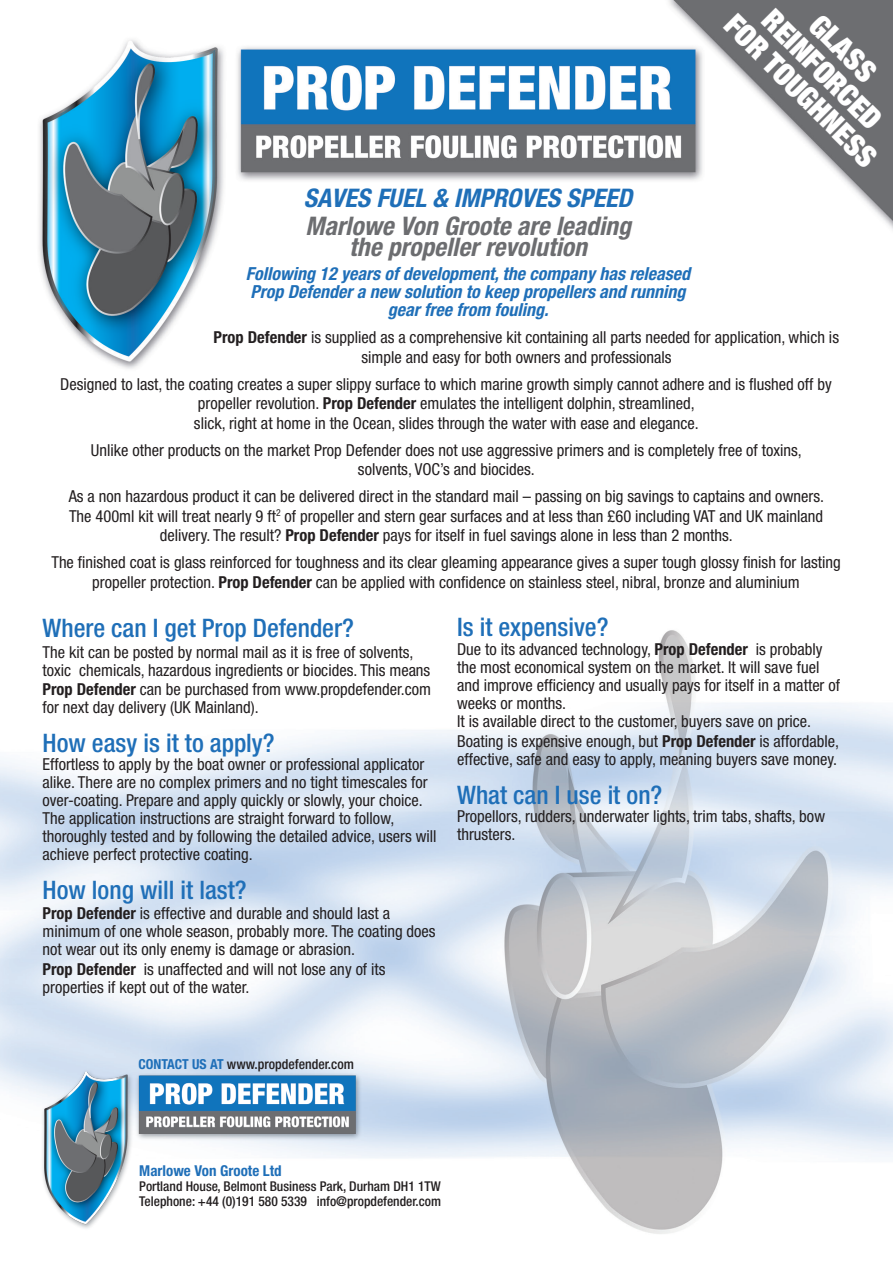
<style>
.page{position:relative;width:893px;height:1263px;background:#fff}
.page>*{position:absolute;margin:0;border:0;box-sizing:border-box;transform-origin:0 0}
.t1{font:900 condensed 30px "Helvetica Neue LT Std";color:#fff}
.t2{font:italic 700 condensed 25.65px/20.9px "Helvetica Neue LT Std";color:#6c6d70;text-align:center}
.t3{font:italic 700 condensed 25.65px "Helvetica Neue LT Std";color:#1f6fb8}
.t4{font:500 condensed 25.5px "Helvetica Neue LT Std";color:#1f6fb8}
.t5{font:italic 700 condensed 18px/18px "Helvetica Neue LT Std";color:#1f6fb8;text-align:center}
.t6{font:condensed 16.5px/18px "Helvetica Neue LT Std";color:#231f20}
.t7{font:700 condensed 15px "Helvetica Neue LT Std";color:#1f6fb8}
.t8{font:500 condensed 13.8px "Helvetica Neue LT Std";color:#231f20}
.t9{font:500 condensed 13.5px/15px "Helvetica Neue LT Std";color:#231f20}
.s1{font-weight:700}
.s2{font-weight:700;color:#1f6fb8}
</style>
<div class="page">
<img style="left:0;top:0;width:893px;height:1234px">
<img style="left:30px;top:1063px;width:339px;height:170px">
<h2 class="t3" style="left:304px;top:183px;width:330px">SAVES FUEL &amp; IMPROVES SPEED</h2>
<h2 class="t2" style="left:305px;top:216px;width:327px">Marlowe Von Groote are leading the propeller revolution</h2>
<p class="t5" style="left:246px;top:265px;width:446px">Following 12 years of development, the company has released<br>Prop Defender a new solution to keep propellers and running gear free from fouling.</p>
<h1 class="t1" style="left:781px;top:1px;width:156px;rotate:45deg">REINFORCED</h1>
<h1 class="t1" style="left:828px;top:6px;width:82px;rotate:45deg">GLASS</h1>
<h1 class="t1" style="left:743px;top:6px;width:203px;rotate:45deg">FOR TOUGHNESS</h1>
<p class="t6" style="left:361px;top:327px;width:479px;line-height:19.5px;text-indent:-148px"><span class="s1">Prop Defender</span> is supplied as a comprehensive kit containing all parts needed for application, which is simple and easy for both owners and professionals</p>
<p class="t6" style="left:60px;top:374px;width:773px;line-height:19.5px;text-align:center">Designed to last, the coating creates a super slippy surface to which marine growth simply cannot adhere and is flushed off by propeller revolution. <span class="s1">Prop Defender</span> emulates the intelligent dolphin, streamlined,<br>slick, right at home in the Ocean, slides through the water with ease and elegance.</p>
<p class="t6" style="left:91px;top:440px;width:712px;line-height:19.5px;text-align:center">Unlike other products on the market Prop Defender does not use aggressive primers and is completely free of toxins, solvents, VOC’s and biocides.</p>
<p class="t6" style="left:69px;top:486px;width:757px;line-height:19.5px;text-align:center">As a non hazardous product it can be delivered direct in the standard mail – passing on big savings to captains and owners.<br>The 400ml kit will treat nearly 9 ft<sup>2</sup> of propeller and stern gear surfaces and at less than £60 including VAT and UK mainland delivery. The result? <span class="s1">Prop Defender</span> pays for itself in fuel savings alone in less than 2 months.</p>
<p class="t6" style="left:51px;top:552px;width:791px;line-height:19.5px;text-align:center">The finished coat is glass reinforced for toughness and its clear gleaming appearance gives a super tough glossy finish for lasting propeller protection. <span class="s1">Prop Defender</span> can be applied with confidence on stainless steel, nibral, bronze and aluminium</p>
<h3 class="t4" style="left:43px;top:613px;width:313px">Where can I get Prop Defender?</h3>
<p class="t6" style="left:43px;top:643px;width:389px">The kit can be posted by normal mail as it is free of solvents, toxic chemicals, hazardous ingredients or biocides. This means</p>
<p class="t6" style="left:43px;top:680px;width:390px"><span class="s1">Prop Defender</span> can be purchased from www.propdefender.com for next day delivery (UK Mainland).</p>
<h3 class="t4" style="left:43px;top:728px;width:234px">How easy is it to apply?</h3>
<p class="t6" style="left:43px;top:755px;width:396px">Effortless to apply by the boat owner or professional applicator alike. There are no complex primers and no tight timescales for over-coating. Prepare and apply quickly or slowly, your choice.<br>The application instructions are straight forward to follow, thoroughly tested and by following the detailed advice, users will achieve perfect protective coating.</p>
<h3 class="t4" style="left:43px;top:875px;width:206px">How long will it last?</h3>
<p class="t6" style="left:43px;top:904px;width:395px"><span class="s1">Prop Defender</span> is effective and durable and should last a minimum of one whole season, probably more. The coating does not wear out its only enemy is damage or abrasion.</p>
<p class="t6" style="left:43px;top:959px;width:345px"><span class="s1">Prop Defender</span> is unaffected and will not lose any of its properties if kept out of the water.</p>
<h3 class="t4" style="left:457px;top:612px;width:153px">Is it expensive?</h3>
<p class="t6" style="left:457px;top:640px;width:384px">Due to its advanced technology, <span class="s1">Prop Defender</span> is probably the most economical system on the market. It will save fuel and improve efficiency and usually pays for itself in a matter of weeks or months.<br>It is available direct to the customer, buyers save on price.</p>
<p class="t6" style="left:457px;top:732px;width:383px">Boating is expensive enough, but <span class="s1">Prop Defender</span> is affordable, effective, safe and easy to apply, meaning buyers save money.</p>
<h3 class="t4" style="left:457px;top:780px;width:207px">What can I use it on?</h3>
<p class="t6" style="left:457px;top:807px;width:369px">Propellors, rudders, underwater lights, trim tabs, shafts, bow thrusters.</p>
<p class="t8" style="left:138px;top:1056px;width:217px"><span class="s2">CONTACT US AT</span> www.propdefender.com</p>
<p class="t7" style="left:139px;top:1161px;width:144px">Marlowe Von Groote Ltd</p>
<p class="t9" style="left:139px;top:1178px;width:303px">Portland House, Belmont Business Park, Durham DH1 1TW<br>Telephone: +44 (0)191 580 5339 info@propdefender.com</p>
</div>
